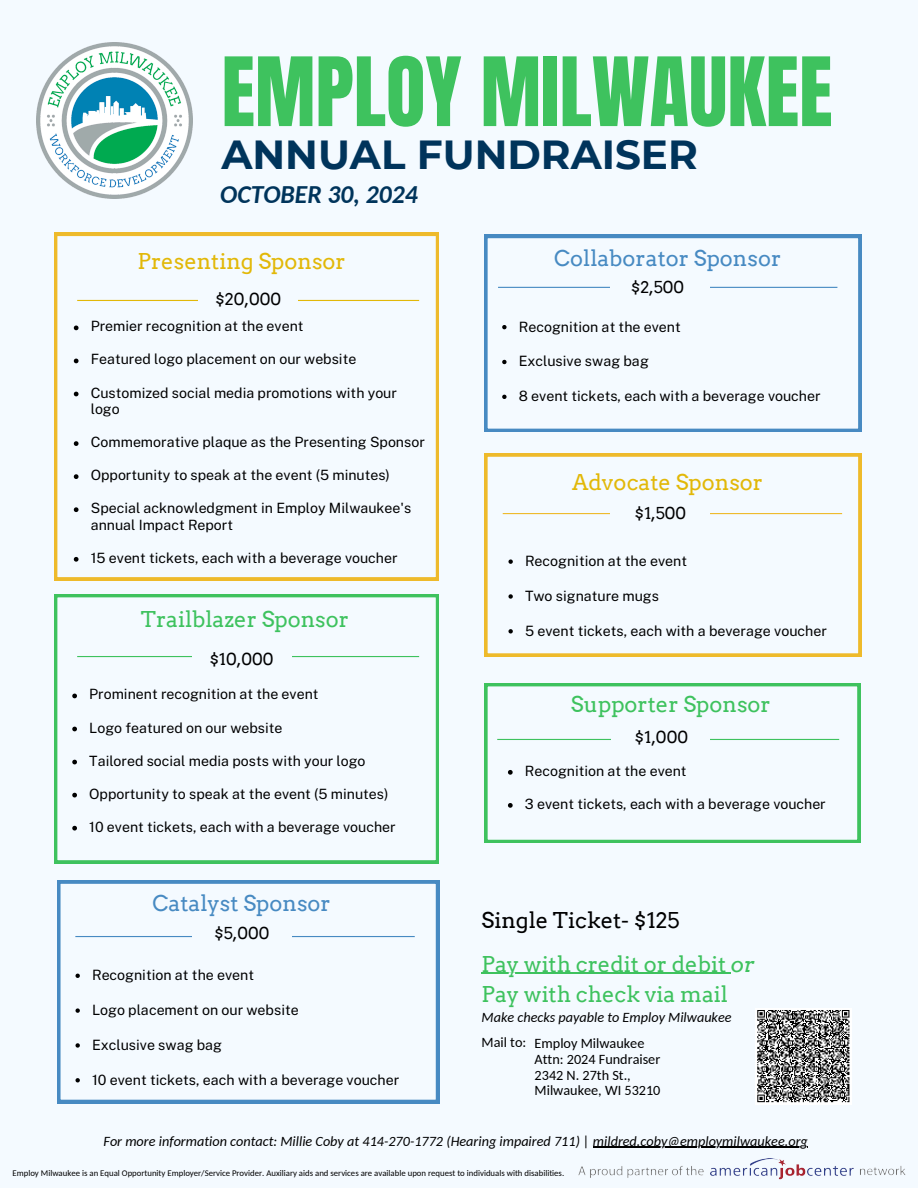
<style>
.page{position:relative;width:918px;height:1188px;background:#f4faff}
.page>*{position:absolute;margin:0;border:0;box-sizing:border-box;transform-origin:0 0}
.t1{font:81.15px "Anton";color:#3ec25e}
.t2{font:700 40.5px "Montserrat";color:#00345b}
.t3{font:italic 700 25.65px "Carlito";color:#00345b}
.t4{font:21.75px/30.3px "Arvo";color:#3ec25e}
.t5{font:21.75px "Arvo";color:#478ac2}
.t6{font:21.75px "Arvo";color:#e2b808}
.t7{font:21.75px "Arvo";color:#000}
.t8{font:16.5px "Arvo";color:#000}
.t9{font:14.25px "Public Sans";color:#000}
.t10{font:italic 14.25px "Carlito";color:#000}
.t11{font:14.25px/15.8px "Carlito";color:#000}
.t12{font:14.1px/16.5px "Public Sans";color:#000}
.t13{font:8.7px "Carlito";color:#000}
.s1{font-style:italic}
</style>
<div class="page">
<img style="left:37px;top:42px;width:156px;height:156px">
<svg style="left:54px;top:233px;width:385px;height:347px"></svg>
<hr style="left:77px;top:300px;width:342px;height:1px;background:#e2b808">
<div style="left:198px;top:290px;width:100px;height:24px;background:#f4faff"></div>
<svg style="left:54px;top:594px;width:385px;height:270px"></svg>
<hr style="left:77px;top:656px;width:342px;height:1px;background:#3ec25e">
<div style="left:209px;top:765px;width:100px;height:24px;background:#f4faff"></div>
<svg style="left:57px;top:880px;width:382px;height:223px"></svg>
<hr style="left:75px;top:936px;width:340px;height:1px;background:#478ac2">
<img style="left:578px;top:1158px;width:327px;height:22px">
<div style="left:192px;top:923px;width:99px;height:25px;background:#f4faff"></div>
<svg style="left:484px;top:235px;width:377px;height:197px"></svg>
<hr style="left:498px;top:287px;width:339px;height:1px;background:#478ac2">
<div style="left:611px;top:278px;width:99px;height:24px;background:#f4faff"></div>
<svg style="left:484px;top:453px;width:377px;height:204px"></svg>
<svg style="left:484px;top:683px;width:377px;height:160px"></svg>
<hr style="left:497px;top:739px;width:342px;height:1px;background:#3ec25e">
<div style="left:611px;top:728px;width:99px;height:20px;background:#f4faff"></div>
<div style="left:192px;top:647px;width:99px;height:25px;background:#f4faff"></div>
<hr style="left:503px;top:513px;width:339px;height:1px;background:#eeba2b">
<div style="left:611px;top:502px;width:99px;height:25px;background:#f4faff"></div>
<svg style="left:74px;top:326px;width:5px;height:4px"></svg>
<svg style="left:74px;top:359px;width:5px;height:4px"></svg>
<svg style="left:74px;top:392px;width:5px;height:4px"></svg>
<svg style="left:74px;top:441px;width:5px;height:5px"></svg>
<svg style="left:74px;top:474px;width:5px;height:5px"></svg>
<svg style="left:74px;top:507px;width:5px;height:5px"></svg>
<svg style="left:74px;top:557px;width:5px;height:5px"></svg>
<svg style="left:72px;top:694px;width:5px;height:4px"></svg>
<svg style="left:72px;top:727px;width:5px;height:4px"></svg>
<svg style="left:72px;top:760px;width:5px;height:4px"></svg>
<svg style="left:72px;top:793px;width:5px;height:4px"></svg>
<svg style="left:72px;top:826px;width:5px;height:5px"></svg>
<svg style="left:76px;top:974px;width:4px;height:4px"></svg>
<svg style="left:76px;top:1008px;width:4px;height:5px"></svg>
<svg style="left:76px;top:1043px;width:4px;height:5px"></svg>
<svg style="left:76px;top:1078px;width:4px;height:4px"></svg>
<svg style="left:502px;top:325px;width:5px;height:4px"></svg>
<svg style="left:502px;top:360px;width:5px;height:4px"></svg>
<svg style="left:502px;top:395px;width:5px;height:4px"></svg>
<hr style="left:482px;top:973px;width:249px;height:1px;background:#3ec25e">
<hr style="left:593px;top:1147px;width:215px;height:1px;background:#000">
<svg style="left:508px;top:559px;width:5px;height:5px"></svg>
<svg style="left:508px;top:594px;width:5px;height:5px"></svg>
<svg style="left:508px;top:629px;width:5px;height:5px"></svg>
<svg style="left:508px;top:770px;width:5px;height:5px"></svg>
<svg style="left:508px;top:803px;width:5px;height:5px"></svg>
<div style="left:755px;top:1008px;width:97px;height:96px;background:#fff"></div>
<svg style="left:757px;top:1010px;width:93px;height:93px"></svg>
<h3 class="t1" style="left:222px;top:34px;width:612px">EMPLOY MILWAUKEE</h3>
<h2 class="t2" style="left:222px;top:130px;width:478px">ANNUAL FUNDRAISER</h2>
<p class="t3" style="left:220px;top:184px;width:199px">OCTOBER 30, 2024</p>
<p class="t6" style="left:138px;top:248px;width:210px">Presenting Sponsor</p>
<p class="t8" style="left:215px;top:289px;width:68px">$20,000</p>
<h4 class="t12" style="left:91px;top:318px;width:214px">Premier recognition at the event</h4>
<h5 class="t12" style="left:91px;top:351px;width:267px">Featured logo placement on our website</h5>
<p class="t12" style="left:91px;top:384px;width:308px">Customized social media promotions with your logo</p>
<p class="t12" style="left:91px;top:434px;width:336px">Commemorative plaque as the Presenting Sponsor</p>
<p class="t12" style="left:91px;top:467px;width:301px">Opportunity to speak at the event (5 minutes)</p>
<p class="t12" style="left:91px;top:500px;width:322px">Special acknowledgment in Employ Milwaukee's annual Impact Report</p>
<p class="t12" style="left:91px;top:549px;width:308px">15 event tickets, each with a beverage voucher</p>
<p class="t4" style="left:141px;top:604px;width:210px">Trailblazer Sponsor</p>
<p class="t8" style="left:209px;top:649px;width:66px">$10,000</p>
<h4 class="t12" style="left:89px;top:686px;width:231px">Prominent recognition at the event</h4>
<h5 class="t12" style="left:89px;top:719px;width:195px">Logo featured on our website</h5>
<p class="t12" style="left:89px;top:752px;width:278px">Tailored social media posts with your logo</p>
<p class="t12" style="left:89px;top:785px;width:301px">Opportunity to speak at the event (5 minutes)</p>
<p class="t12" style="left:89px;top:818px;width:308px">10 event tickets, each with a beverage voucher</p>
<p class="t5" style="left:152px;top:890px;width:180px">Catalyst Sponsor</p>
<p class="t8" style="left:214px;top:923px;width:57px">$5,000</p>
<p class="t5" style="left:554px;top:245px;width:228px">Collaborator Sponsor</p>
<p class="t8" style="left:631px;top:278px;width:55px">$2,500</p>
<h4 class="t9" style="left:519px;top:318px;width:164px">Recognition at the event</h4>
<h5 class="t9" style="left:519px;top:353px;width:132px">Exclusive swag bag</h5>
<p class="t9" style="left:519px;top:388px;width:303px">8 event tickets, each with a beverage voucher</p>
<p class="t6" style="left:572px;top:469px;width:193px">Advocate Sponsor</p>
<p class="t8" style="left:635px;top:503px;width:53px">$1,500</p>
<h4 class="t9" style="left:525px;top:552px;width:164px">Recognition at the event</h4>
<h4 class="t9" style="left:525px;top:587px;width:136px">Two signature mugs</h4>
<p class="t9" style="left:525px;top:622px;width:303px">5 event tickets, each with a beverage voucher</p>
<p class="t4" style="left:571px;top:689px;width:201px">Supporter Sponsor</p>
<h6 class="t8" style="left:635px;top:727px;width:55px">$1,000</h6>
<p class="t12" style="left:525px;top:763px;width:163px">Recognition at the event</p>
<p class="t12" style="left:525px;top:796px;width:302px">3 event tickets, each with a beverage voucher</p>
<p class="t7" style="left:482px;top:907px;width:200px">Single Ticket- $125</p>
<h4 class="t4" style="left:482px;top:949px;width:275px">Pay with credit or debit <span class="s1">or<br></span>Pay with check via mail</h4>
<h5 class="t10" style="left:482px;top:1011px;width:252px">Make checks payable to Employ Milwaukee</h5>
<p class="t11" style="left:482px;top:1036px;width:46px">Mail to:</p>
<p class="t11" style="left:535px;top:1037px;width:127px">Employ Milwaukee<br>Attn: 2024 Fundraiser<br>2342 N. 27th St.,</p>
<h4 class="t11" style="left:535px;top:1084px;width:127px">Milwaukee, WI 53210</h4>
<h5 class="t10" style="left:104px;top:1135px;width:706px">For more information contact: Millie Coby at 414-270-1772 (Hearing impaired 711) | mildred.coby@employmilwaukee.org</h5>
<p class="t9" style="left:92px;top:967px;width:164px">Recognition at the event</p>
<h4 class="t9" style="left:92px;top:1001px;width:208px">Logo placement on our website</h4>
<h5 class="t9" style="left:92px;top:1036px;width:132px">Exclusive swag bag</h5>
<p class="t9" style="left:92px;top:1071px;width:309px">10 event tickets, each with a beverage voucher</p>
<p class="t13" style="left:13px;top:1170px;width:553px">Employ Milwaukee is an Equal Opportunity Employer/Service Provider. Auxiliary aids and services are available upon request to individuals with disabilities.</p>
</div>
